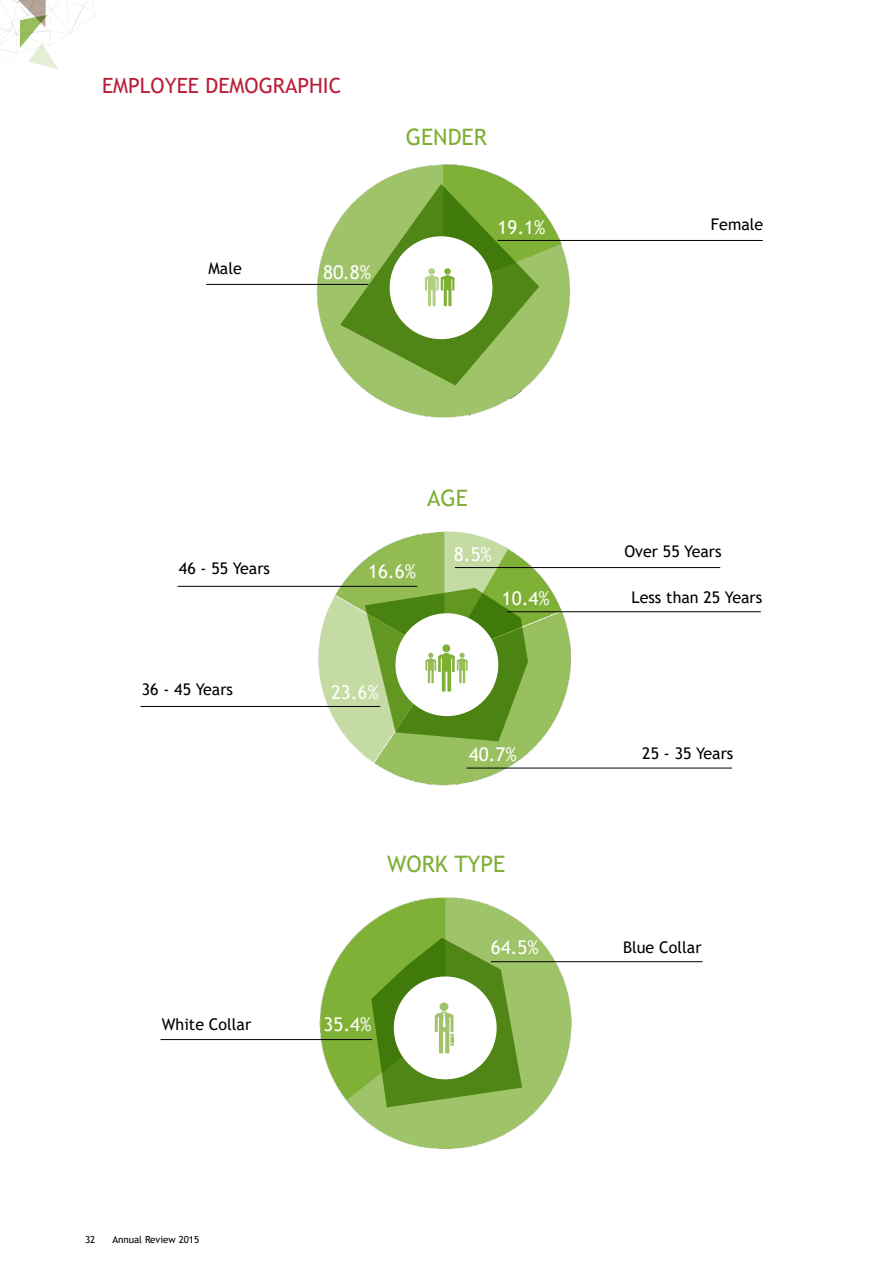
<style>
.page{position:relative;width:893px;height:1263px;background:#fff}
.page>*{position:absolute;margin:0;border:0;box-sizing:border-box;transform-origin:0 0}
.t1{font:22.65px "Trebuchet MS";color:#7fb036}
.t2{font:21px "Trebuchet MS";color:#b81f39}
.t3{font:18.9px "Trebuchet MS";color:#fff}
.t4{font:16.05px "Trebuchet MS";color:#000}
.t5{font:9.75px "Trebuchet MS";color:#000}
</style>
<div class="page">
<svg style="left:0;top:0;width:95px;height:69px"></svg>
<img style="left:273px;top:897px;width:301px;height:252px">
<hr style="left:161px;top:1039px;width:211px;height:1px;background:#000">
<hr style="left:491px;top:961px;width:211px;height:1px;background:#000">
<svg style="left:371px;top:938px;width:151px;height:169px"></svg>
<img style="left:293px;top:531px;width:402px;height:255px">
<hr style="left:140px;top:706px;width:240px;height:1px;background:#000">
<hr style="left:178px;top:586px;width:239px;height:1px;background:#000">
<hr style="left:467px;top:768px;width:265px;height:1px;background:#000">
<hr style="left:507px;top:611px;width:254px;height:1px;background:#000">
<hr style="left:455px;top:567px;width:265px;height:1px;background:#000">
<svg style="left:365px;top:588px;width:163px;height:153px"></svg>
<hr style="left:452px;top:656px;width:3px;height:16px;background:#7fb036">
<img style="left:306px;top:164px;width:301px;height:254px">
<hr style="left:206px;top:284px;width:162px;height:1px;background:#000">
<hr style="left:497px;top:240px;width:266px;height:1px;background:#000">
<svg style="left:340px;top:184px;width:199px;height:201px"></svg>
<h2 class="t2" style="left:102px;top:72px;width:241px">EMPLOYEE DEMOGRAPHIC</h2>
<p class="t4" style="left:209px;top:258px;width:35px">Male</p>
<p class="t3" style="left:323px;top:260px;width:49px">80.8%</p>
<h1 class="t1" style="left:406px;top:122px;width:83px">GENDER</h1>
<p class="t3" style="left:497px;top:215px;width:49px">19.1%</p>
<h1 class="t1" style="left:427px;top:484px;width:42px">AGE</h1>
<p class="t4" style="left:711px;top:214px;width:54px">Female</p>
<p class="t4" style="left:179px;top:558px;width:93px">46 - 55 Years</p>
<p class="t3" style="left:368px;top:560px;width:49px">16.6%</p>
<p class="t4" style="left:142px;top:680px;width:93px">36 - 45 Years</p>
<p class="t3" style="left:331px;top:680px;width:49px">23.6%</p>
<p class="t3" style="left:454px;top:542px;width:40px">8.5%</p>
<p class="t4" style="left:624px;top:541px;width:99px">Over 55 Years</p>
<p class="t3" style="left:502px;top:586px;width:49px">10.4%</p>
<p class="t4" style="left:632px;top:587px;width:132px">Less than 25 Years</p>
<p class="t3" style="left:469px;top:743px;width:49px">40.7%</p>
<p class="t4" style="left:642px;top:743px;width:93px">25 - 35 Years</p>
<h1 class="t1" style="left:387px;top:849px;width:120px">WORK TYPE</h1>
<p class="t4" style="left:162px;top:1014px;width:91px">White Collar</p>
<p class="t3" style="left:324px;top:1012px;width:49px">35.4%</p>
<p class="t5" style="left:85px;top:1233px;width:12px">32</p>
<p class="t5" style="left:112px;top:1233px;width:88px">Annual Review 2015</p>
<p class="t3" style="left:491px;top:935px;width:49px">64.5%</p>
<p class="t4" style="left:623px;top:937px;width:80px">Blue Collar</p>
</div>
